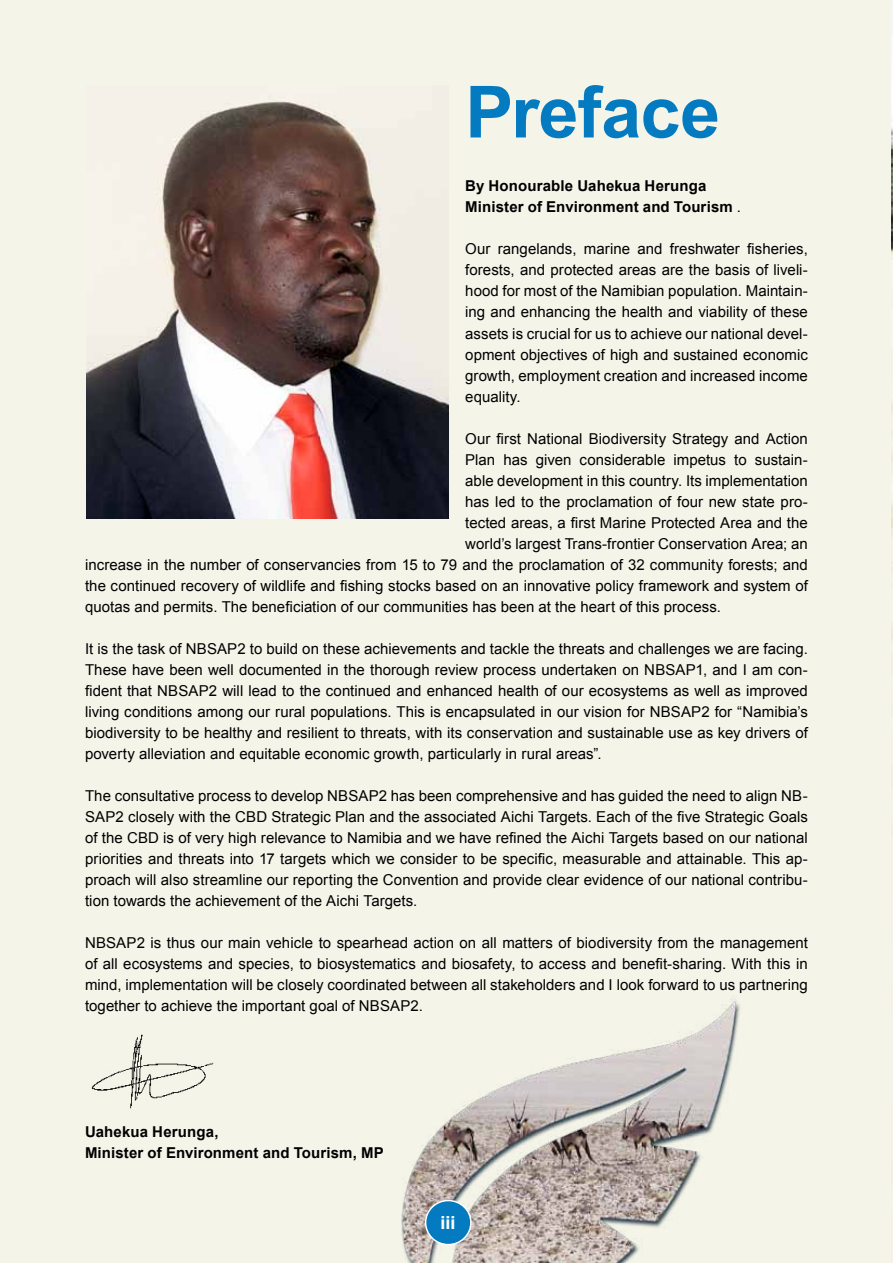
<style>
.page{position:relative;width:893px;height:1263px;background:#f5f4e9}
.page>*{position:absolute;margin:0;border:0;box-sizing:border-box;transform-origin:0 0}
.t1{font:700 72px "Arial";letter-spacing:-.01em;color:#047bc1}
.t2{font:700 18px "Helvetica";color:#fff}
.t3{font:15px/21px "Arial";letter-spacing:.005em;color:#000;text-align:justify}
.t4{font:700 15px/21px "Arial";letter-spacing:.01em;color:#000}
.s1{font-weight:400}
</style>
<div class="page">
<img style="left:892px;top:0;width:1px;height:639px">
<img style="left:401px;top:995px;width:339px;height:268px">
<div style="left:426px;top:1200px;width:45px;height:44px;background:#047bc1;border-radius:50%"></div>
<div style="left:425px;top:1200px;width:47px;height:45px;border:2px solid #fff;border-radius:50%"></div>
<img style="left:91px;top:1034px;width:123px;height:75px">
<img style="left:87px;top:101px;width:361px;height:418px">
<h1 class="t1" style="left:465px;top:65px;width:256px">Preface</h1>
<p class="t4" style="left:465px;top:176px;width:277px">By Honourable Uahekua Herunga<br>Minister of Environment and Tourism <span class="s1">.</span></p>
<p class="t3" style="left:465px;top:239px;width:344px">Our rangelands, marine and freshwater fisheries, forests, and protected areas are the basis of liveli&shy;hood for most of the Namibian population. Maintain&shy;ing and enhancing the health and viability of these assets is crucial for us to achieve our national devel&shy;opment objectives of high and sustained economic growth, employment creation and increased income equality.</p>
<p class="t3" style="left:465px;top:428px;width:344px">Our first National Biodiversity Strategy and Action</p>
<p class="t3" style="left:465px;top:449px;width:344px">Plan has given considerable impetus to sustain-</p>
<p class="t3" style="left:465px;top:470px;width:344px">able development in this country. Its implementation</p>
<p class="t3" style="left:465px;top:491px;width:344px">has led to the proclamation of four new state pro-</p>
<p class="t3" style="left:465px;top:512px;width:344px">tected areas, a first Marine Protected Area and the</p>
<p class="t3" style="left:465px;top:533px;width:344px">world’s largest Trans-frontier Conservation Area; an</p>
<p class="t3" style="left:85px;top:554px;width:724px">increase in the number of conservancies from 15 to 79 and the proclamation of 32 community forests; and</p>
<p class="t3" style="left:85px;top:575px;width:724px">the continued recovery of wildlife and fishing stocks based on an innovative policy framework and system of</p>
<p class="t3" style="left:85px;top:596px;width:637px">quotas and permits. The beneficiation of our communities has been at the heart of this process.</p>
<p class="t3" style="left:85px;top:638px;width:724px">It is the task of NBSAP2 to build on these achievements and tackle the threats and challenges we are facing.<br>These have been well documented in the thorough review process undertaken on NBSAP1, and I am con&shy;fident that NBSAP2 will lead to the continued and enhanced health of our ecosystems as well as improved living conditions among our rural populations. This is encapsulated in our vision for NBSAP2 for “Namibia’s biodiversity to be healthy and resilient to threats, with its conservation and sustainable use as key drivers of poverty alleviation and equitable economic growth, particularly in rural areas”.</p>
<p class="t3" style="left:85px;top:785px;width:724px">The consultative process to develop NBSAP2 has been comprehensive and has guided the need to align NB-SAP2 closely with the CBD Strategic Plan and the associated Aichi Targets. Each of the five Strategic Goals of the CBD is of very high relevance to Namibia and we have refined the Aichi Targets based on our national priorities and threats into 17 targets which we consider to be specific, measurable and attainable. This ap&shy;proach will also streamline our reporting the Convention and provide clear evidence of our national contribu&shy;tion towards the achievement of the Aichi Targets.</p>
<p class="t3" style="left:85px;top:932px;width:724px">NBSAP2 is thus our main vehicle to spearhead action on all matters of biodiversity from the management of all ecosystems and species, to biosystematics and biosafety, to access and benefit-sharing. With this in mind, implementation will be closely coordinated between all stakeholders and I look forward to us partnering together to achieve the important goal of NBSAP2.</p>
<p class="t4" style="left:85px;top:1121px;width:300px">Uahekua Herunga,<br>Minister of Environment and Tourism, MP</p>
<p class="t2" style="left:440px;top:1208px;width:17px">iii</p>
</div>
